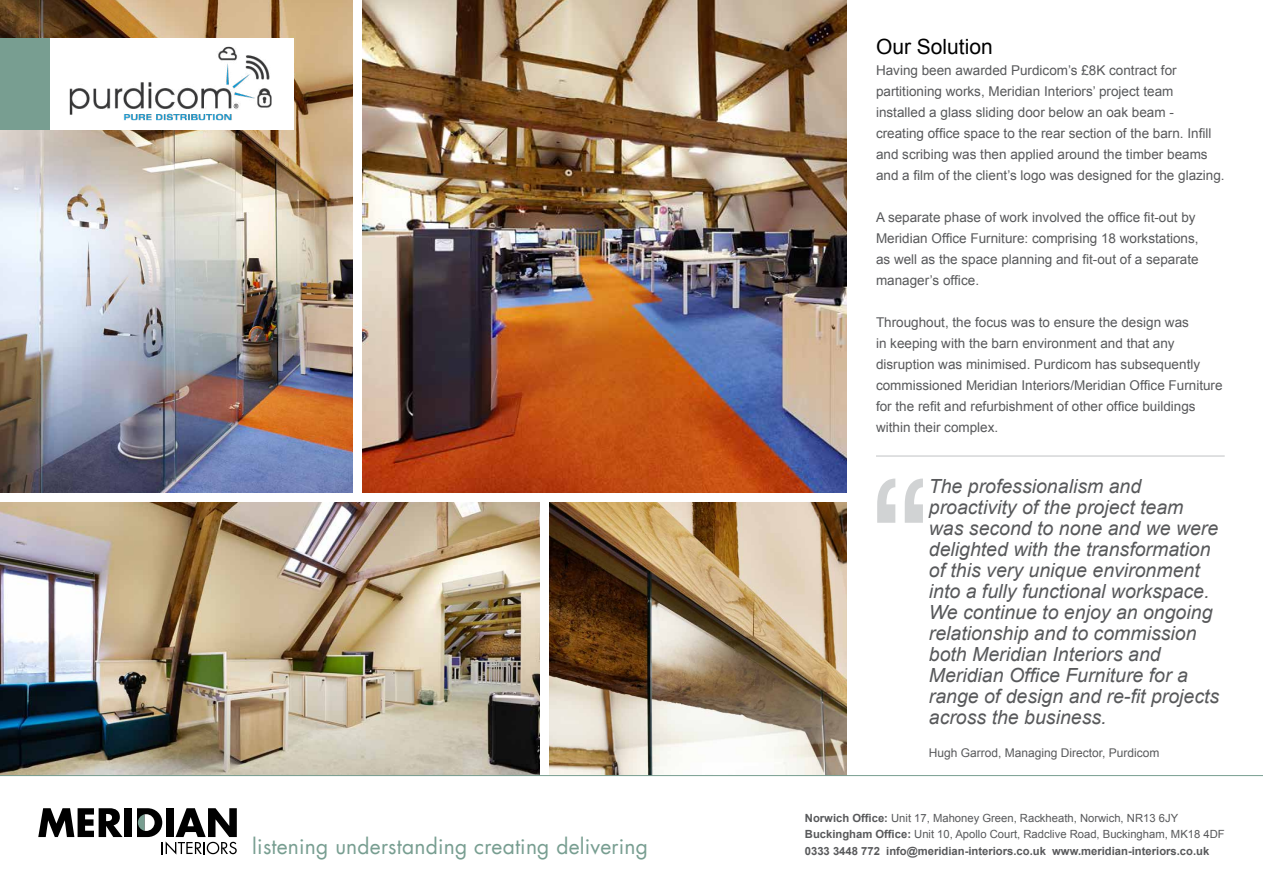
<style>
.page{position:relative;width:1263px;height:893px;background:#fff}
.page>*{position:absolute;margin:0;border:0;box-sizing:border-box;transform-origin:0 0}
.t1{font:198px "Gautami";color:#d1d3d4}
.t2{font:21px "Futura LT";letter-spacing:.01em;color:#789e91}
.t3{font:21px "Arial";color:#000}
.t4{font:italic 19.5px/21px "Arial";color:#58595b}
.t5{font:13.5px/21px "Arial";color:#58595b}
.t6{font:12px "Arial";color:#58595b}
.t7{font:700 11.25px/16.5px "Arial";color:#58595b}
.s1{font-weight:400}
</style>
<div class="page">
<img style="left:0;top:0;width:353px;height:493px">
<img style="left:362px;top:0;width:484px;height:493px">
<img style="left:0;top:502px;width:540px;height:273px">
<img style="left:549px;top:502px;width:297px;height:273px">
<svg style="left:0;top:775px;width:1263px;height:80px"></svg>
<div style="left:0;top:38px;width:50px;height:92px;background:#789e91"></div>
<div style="left:50px;top:38px;width:243px;height:92px;background:#fff"></div>
<img style="left:69px;top:46px;width:203px;height:75px">
<hr style="left:876px;top:456px;width:349px;height:1px;background:#c0c2c4">
<svg style="left:38px;top:808px;width:85px;height:29px"></svg>
<div style="left:125px;top:808px;width:7px;height:29px;background:#000"></div>
<svg style="left:137px;top:808px;width:100px;height:46px"></svg>
<h2 class="t2" style="left:252px;top:833px;width:397px">listening understanding creating delivering</h2>
<h2 class="t3" style="left:876px;top:32px;width:118px">Our Solution</h2>
<p class="t5" style="left:876px;top:59px;width:350px">Having been awarded Purdicom’s £8K contract for partitioning works, Meridian Interiors’ project team installed a glass sliding door below an oak beam - creating office space to the rear section of the barn. Infill and scribing was then applied around the timber beams and a film of the client’s logo was designed for the glazing.</p>
<p class="t5" style="left:876px;top:206px;width:324px">A separate phase of work involved the office fit-out by Meridian Office Furniture: comprising 18 workstations, as well as the space planning and fit-out of a separate manager’s office.</p>
<p class="t5" style="left:876px;top:312px;width:348px">Throughout, the focus was to ensure the design was<br>in keeping with the barn environment and that any disruption was minimised. Purdicom has subsequently commissioned Meridian Interiors/Meridian Office Furniture for the refit and refurbishment of other office buildings within their complex.</p>
<h1 class="t1" style="left:870px;top:427px;width:62px">“</h1>
<p class="t4" style="left:929px;top:476px;width:292px">The professionalism and proactivity of the project team was second to none and we were delighted with the transformation of this very unique environment into a fully functional workspace.<br>We continue to enjoy an ongoing relationship and to commission both Meridian Interiors and<br>Meridian Office Furniture for a range of design and re-fit projects across the business.</p>
<p class="t6" style="left:929px;top:745px;width:232px">Hugh Garrod, Managing Director, Purdicom</p>
<p class="t7" style="left:805px;top:810px;width:421px">Norwich Office: <span class="s1">Unit 17, Mahoney Green, Rackheath, Norwich, NR13 6JY<br></span>Buckingham Office: <span class="s1">Unit 10, Apollo Court, Radclive Road, Buckingham, MK18 4DF<br></span>0333 3448 772 info@meridian-interiors.co.uk www.meridian-interiors.co.uk</p>
</div>
